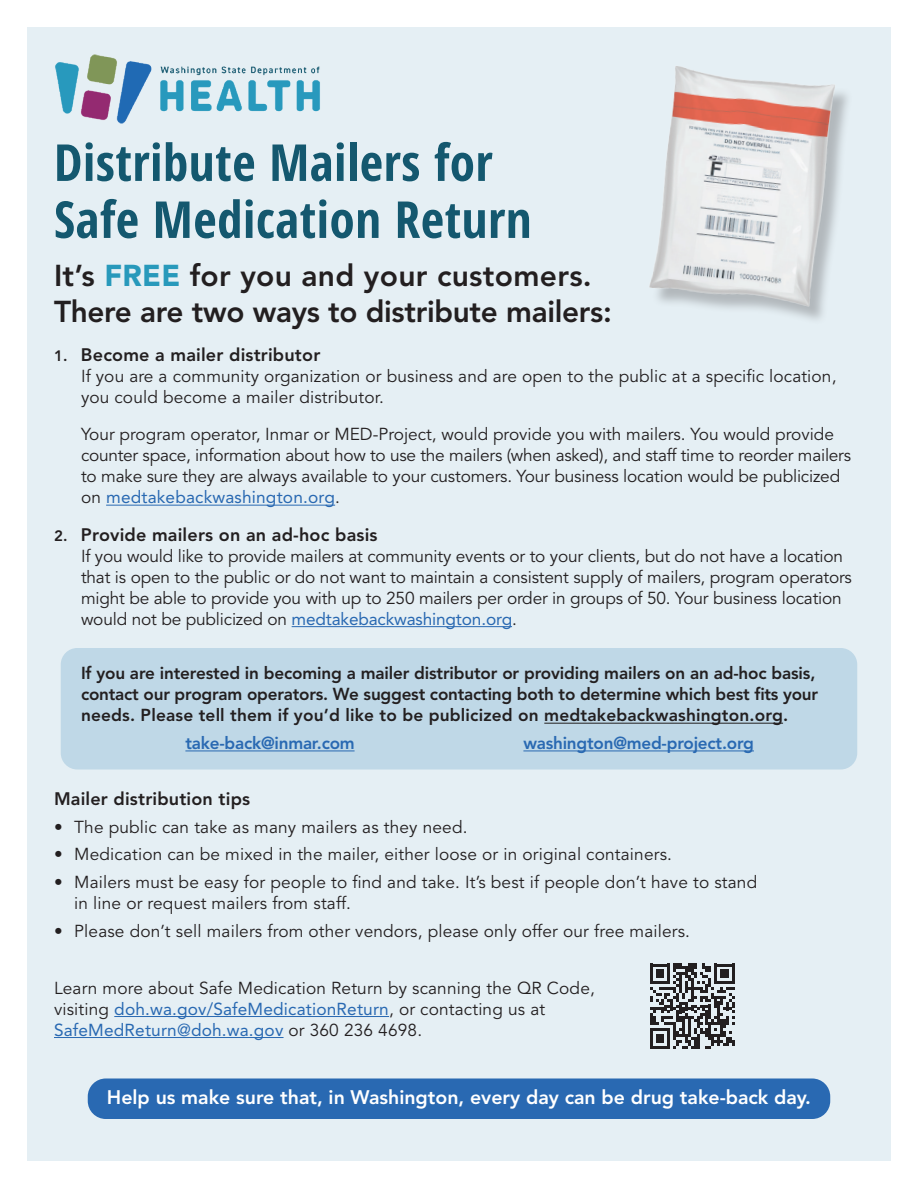
<style>
.page{position:relative;width:918px;height:1188px;background:#fff}
.page>*{position:absolute;margin:0;border:0;box-sizing:border-box;transform-origin:0 0}
.t1{font:700 condensed 51px/57px "Open Sans";letter-spacing:.01em;color:#14586f}
.t2{font:800 30px/36px "Avenir LT Std";letter-spacing:-.01em;color:#231f20}
.t3{font:800 19.5px "Avenir LT Std";color:#fff}
.t4{font:800 18px "Avenir LT Std";letter-spacing:.01em;color:#231f20}
.t5{font:17.25px/21px "Avenir LT Std";color:#231f20}
.t6{font:800 17.25px/21px "Avenir LT Std";letter-spacing:-.01em;color:#231f20}
.t7{font:800 17.25px "Avenir LT Std";letter-spacing:-.01em;color:#2969b2}
.s1{font-weight:900;color:#2899bb}
.s2{font-size:15px}
.s3{color:#2969b2}
</style>
<div class="page">
<div style="left:27px;top:27px;width:864px;height:1134px;background:#e5eff4"></div>
<hr style="left:106px;top:505px;width:229px;height:1px;background:#2969b2">
<hr style="left:292px;top:626px;width:220px;height:1px;background:#2969b2">
<hr style="left:114px;top:1016px;width:275px;height:1px;background:#2969b2">
<hr style="left:54px;top:1037px;width:230px;height:1px;background:#2969b2">
<img style="left:55px;top:54px;width:265px;height:70px">
<img style="left:649px;top:66px;width:199px;height:254px">
<div style="left:61px;top:648px;width:796px;height:122px;background:#bfd8e7;border-radius:17px"></div>
<hr style="left:544px;top:723px;width:239px;height:1px;background:#231f20">
<hr style="left:185px;top:751px;width:170px;height:1px;background:#2969b2">
<hr style="left:523px;top:751px;width:231px;height:1px;background:#2969b2">
<svg style="left:650px;top:964px;width:85px;height:85px"></svg>
<div style="left:88px;top:1078px;width:742px;height:41px;background:#2969b2;border-radius:18px"></div>
<h1 class="t1" style="left:54px;top:133px;width:479px">Distribute Mailers for<br>Safe Medication Return</h1>
<h2 class="t2" style="left:54px;top:258px;width:559px">It’s <span class="s1">FREE</span> for you and your customers.<br>There are two ways to distribute mailers:</h2>
<p class="t4" style="left:54px;top:344px;width:268px"><span class="s2">1.</span> Become a mailer distributor</p>
<p class="t5" style="left:81px;top:366px;width:757px">If you are a community organization or business and are open to the public at a specifc location, you could become a mailer distributor.</p>
<p class="t5" style="left:81px;top:424px;width:772px">Your program operator, Inmar or MED-Project, would provide you with mailers. You would provide counter space, information about how to use the mailers (when asked), and staff time to reorder mailers to make sure they are always available to your customers. Your business location would be publicized on <span class="s3">medtakebackwashington.org</span>.</p>
<p class="t4" style="left:54px;top:524px;width:325px"><span class="s2">2.</span> Provide mailers on an ad-hoc basis</p>
<p class="t5" style="left:81px;top:546px;width:772px">If you would like to provide mailers at community events or to your clients, but do not have a location that is open to the public or do not want to maintain a consistent supply of mailers, program operators might be able to provide you with up to 250 mailers per order in groups of 50. Your business location would not be publicized on <span class="s3">medtakebackwashington.org</span>.</p>
<p class="t6" style="left:81px;top:663px;width:739px">If you are interested in becoming a mailer distributor or providing mailers on an ad-hoc basis, contact our program operators. We suggest contacting both to determine which best fts your needs. Please tell them if you’d like to be publicized on medtakebackwashington.org.</p>
<p class="t7" style="left:185px;top:733px;width:171px">take-back@inmar.com</p>
<p class="t7" style="left:523px;top:733px;width:232px">washington@med-project.org</p>
<p class="t4" style="left:54px;top:788px;width:198px">Mailer distribution tips</p>
<p class="t5" style="left:54px;top:817px;width:415px">• The public can take as many mailers as they need.</p>
<p class="t5" style="left:54px;top:844px;width:620px">• Medication can be mixed in the mailer, either loose or in original containers.</p>
<p class="t5" style="left:74px;top:872px;width:685px;text-indent:-20px">• Mailers must be easy for people to fnd and take. It’s best if people don’t have to stand in line or request mailers from staff.</p>
<p class="t5" style="left:54px;top:921px;width:638px">• Please don’t sell mailers from other vendors, please only offer our free mailers.</p>
<p class="t5" style="left:54px;top:978px;width:542px">Learn more about Safe Medication Return by scanning the QR Code, visiting <span class="s3">doh.wa.gov/SafeMedicationReturn</span>, or contacting us at<br><span class="s3">SafeMedReturn@doh.wa.gov</span> or 360 236 4698.</p>
<p class="t3" style="left:107px;top:1085px;width:706px">Help us make sure that, in Washington, every day can be drug take-back day.</p>
</div>
